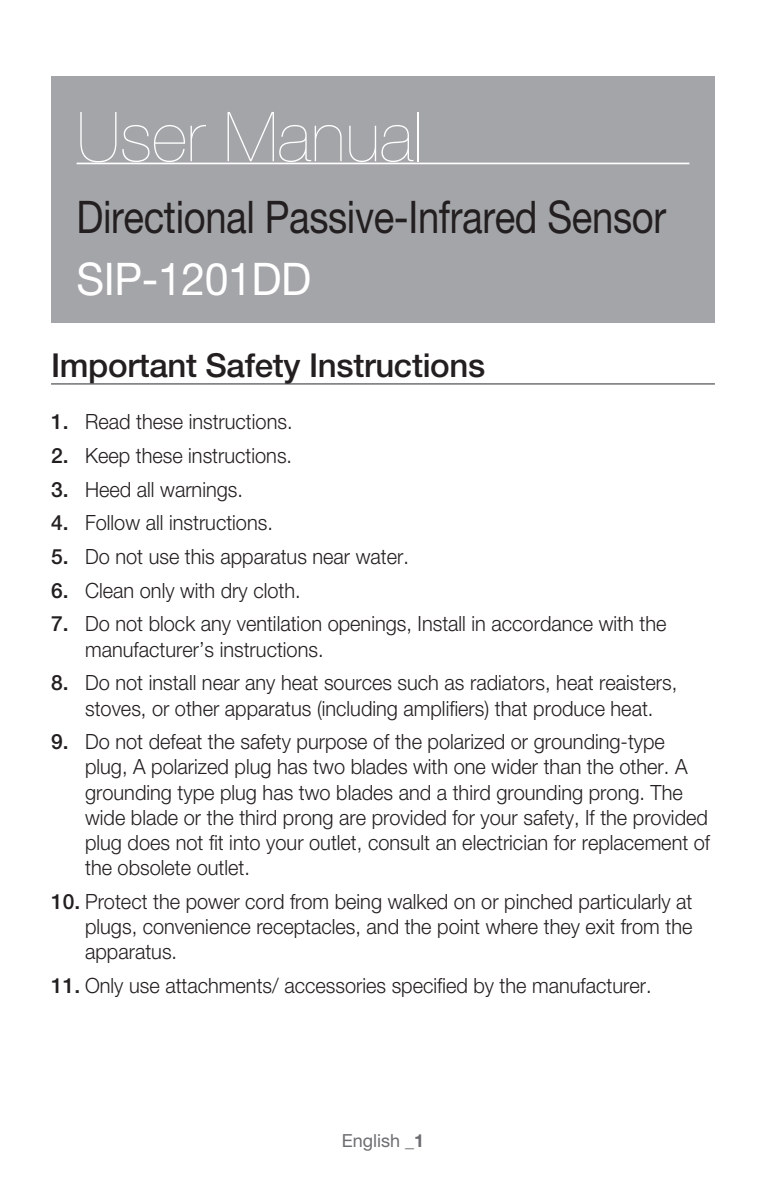
<style>
.page{position:relative;width:766px;height:1191px;background:#fff}
.page>*{position:absolute;margin:0;border:0;box-sizing:border-box;transform-origin:0 0}
.t1{font:200 69px "Helvetica Neue cp";color:#fff}
.t2{font:45px "Helvetica Neue cp";letter-spacing:-.01em;color:#231f20;scale:.85 1}
.t3{font:45px "Helvetica Neue cp";letter-spacing:-.01em;color:#fff;scale:.95 1}
.t4{font:500 33px "Helvetica Neue cp";letter-spacing:-.01em;color:#231f20}
.t5{font:300 21px/33.6px "Helvetica Neue cp";color:#231f20;scale:.95 1}
.t6{font:500 21px/33.6px "Helvetica Neue cp";color:#231f20;text-align:justify}
.t7{font:18px "Helvetica Neue cp";color:#6c6d70}
.s1{font-weight:500}
.s2{font-weight:700}
</style>
<div class="page">
<hr style="left:51px;top:383px;width:663px;height:2px;background:#808285">
<div style="left:51px;top:77px;width:663px;height:246px;background:#a4a5a9"></div>
<hr style="left:77px;top:163px;width:612px;height:1px;background:#fff">
<h1 class="t1" style="left:77px;top:112px;width:347px">User Manual</h1>
<h2 class="t2" style="left:77px;top:201px;width:694px">Directional Passive-Infrared Sensor</h2>
<h2 class="t3" style="left:77px;top:263px;width:248px">SIP-1201DD</h2>
<h3 class="t4" style="left:51px;top:353px;width:435px">Important Safety Instructions</h3>
<p class="t5" style="left:85px;top:407px;width:613px">Read these instructions.<br>Keep these instructions.<br>Heed all warnings.<br>Follow all instructions.<br>Do not use this apparatus near water.<br>Clean only with dry cloth.<br>Do not block any ventilation openings, Install in accordance with the</p>
<p class="t5" style="left:85px;top:634px;width:624px">manufacturer’s instructions.<br>Do not install near any heat sources such as radiators, heat reaisters,</p>
<p class="t5" style="left:85px;top:693px;width:611px">stoves, or other apparatus (including amplifiers) that produce heat.<br>Do not defeat the safety purpose of the polarized or grounding-type</p>
<p class="t5" style="left:85px;top:756px;width:659px;line-height:25.2px">plug, A polarized plug has two blades with one wider than the other. A grounding type plug has two blades and a third grounding prong. The wide blade or the third prong are provided for your safety, If the provided plug does not fit into your outlet, consult an electrician for replacement of the obsolete outlet.</p>
<p class="t5" style="left:85px;top:890px;width:640px;line-height:25.2px;text-align:justify;text-indent:-34px"><span class="s1">10.</span> Protect the power cord from being walked on or pinched particularly at plugs, convenience receptacles, and the point where they exit from the apparatus.</p>
<p class="t5" style="left:51px;top:970px;width:633px"><span class="s1">11.</span> Only use attachments/ accessories specified by the manufacturer.</p>
<p class="t6" style="left:51px;top:406px;width:19px">1.<br>2.<br>3.<br>4.<br>5.<br>6.<br>7.</p>
<p class="t6" style="left:51px;top:667px;width:19px">8.</p>
<p class="t6" style="left:51px;top:726px;width:19px">9.</p>
<p class="t7" style="left:342px;top:1134px;width:84px">English <span class="s2">_1</span></p>
</div>
